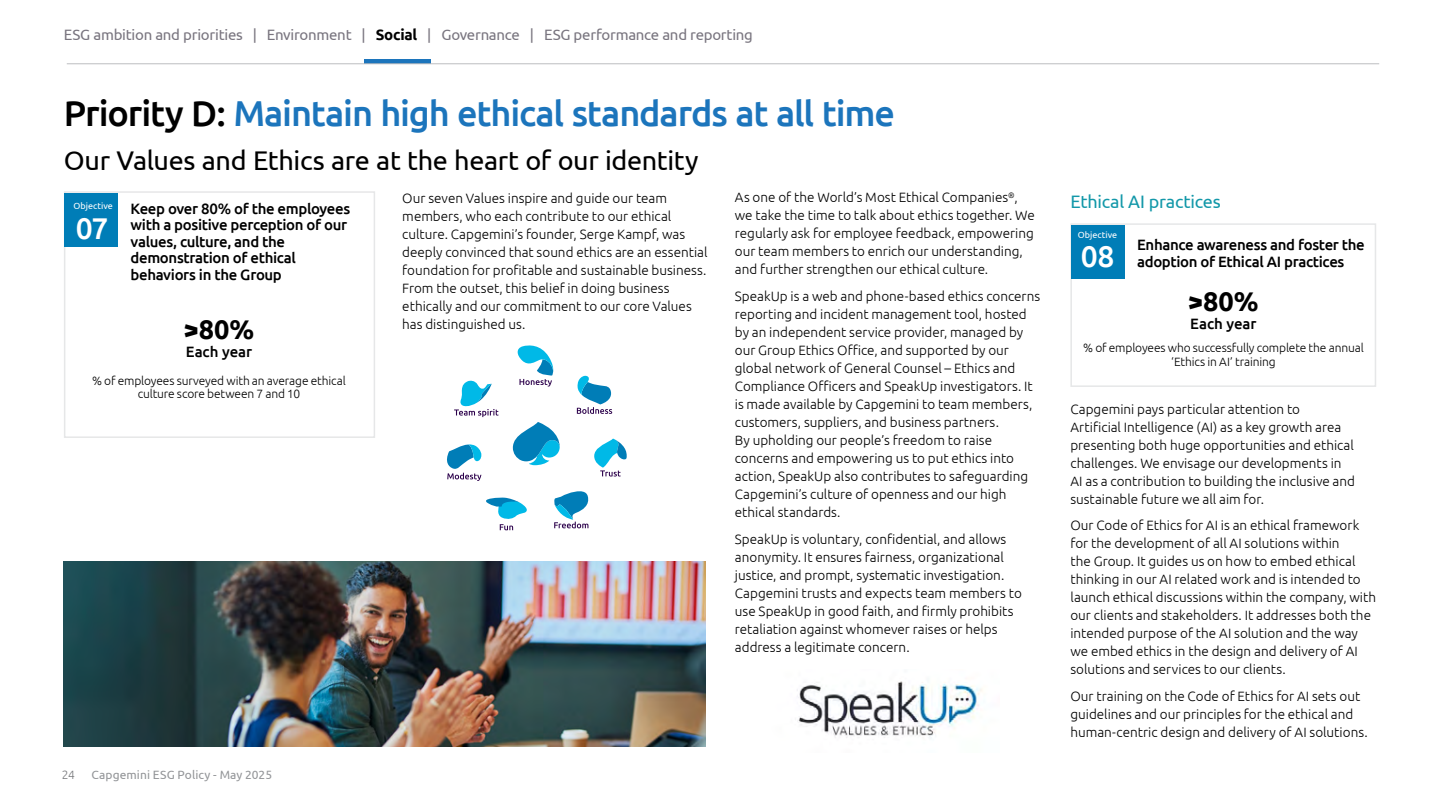
<style>
.page{position:relative;width:1440px;height:810px;background:#fff}
.page>*{position:absolute;margin:0;border:0;box-sizing:border-box;transform-origin:0 0}
.t1{font:500 36px "Ubuntu";letter-spacing:-.03em;color:#1c75bc}
.t2{font:500 30px "Ubuntu";color:#fff}
.t3{font:27px "Ubuntu";letter-spacing:-.015em;color:#000}
.t4{font:700 27px "Ubuntu";color:#000}
.t5{font:18px "Ubuntu";letter-spacing:-.01em;color:#1398a9}
.t6{font:500 15px/16.5px "Ubuntu";letter-spacing:-.025em;color:#000}
.t7{font:15px "Ubuntu";letter-spacing:-.015em;color:#79757f}
.t8{font:500 15px "Ubuntu";letter-spacing:-.005em;color:#000}
.t9{font:300 13.5px/18px "Ubuntu";color:#000}
.t10{font:300 12px/13.5px "Ubuntu";letter-spacing:-.01em;color:#000;text-align:center}
.t11{font:12px "Ubuntu";letter-spacing:.005em;color:#939598}
.t12{font:300 12px "Ubuntu";color:#77787b}
.t13{font:9px "Ubuntu";color:#fff}
.s1{font-weight:700;color:#000}
.s2{color:#000}
</style>
<div class="page">
<hr style="left:364px;top:59px;width:66px;height:4px;background:#1c75bc">
<hr style="left:67px;top:63px;width:1312px;height:1px;background:#bcbec0">
<div style="left:64px;top:191px;width:311px;height:247px;background:#fff;border:2px solid #e6e7e8"></div>
<div style="left:65px;top:193px;width:53px;height:53px;background:#007db7"></div>
<svg style="left:513px;top:422px;width:47px;height:43px"></svg>
<svg style="left:517px;top:345px;width:36px;height:42px"></svg>
<svg style="left:454px;top:380px;width:45px;height:37px"></svg>
<svg style="left:447px;top:444px;width:34px;height:37px"></svg>
<svg style="left:554px;top:491px;width:35px;height:37px"></svg>
<svg style="left:594px;top:439px;width:33px;height:38px"></svg>
<svg style="left:577px;top:375px;width:35px;height:39px"></svg>
<svg style="left:486px;top:497px;width:41px;height:33px"></svg>
<img style="left:797px;top:681px;width:186px;height:57px">
<img style="left:64px;top:561px;width:641px;height:185px">
<div style="left:1070px;top:223px;width:306px;height:164px;background:#fff;border:2px solid #e6e7e8"></div>
<div style="left:1071px;top:225px;width:53px;height:54px;background:#007db7"></div>
<p class="t7" style="left:64px;top:26px;width:691px">ESG ambition and priorities | Environment | <span class="s1">Social</span> | Governance | ESG performance and reporting</p>
<h1 class="t1" style="left:64px;top:91px;width:833px"><span class="s2">Priority D:</span> Maintain high ethical standards at all time</h1>
<h3 class="t3" style="left:64px;top:144px;width:636px">Our Values and Ethics are at the heart of our identity</h3>
<p class="t13" style="left:73px;top:200px;width:41px">Objective</p>
<h2 class="t2" style="left:76px;top:210px;width:34px">07</h2>
<p class="t6" style="left:131px;top:200px;width:221px">Keep over 80% of the employees with a positive perception of our values, culture, and the demonstration of ethical behaviors in the Group</p>
<h3 class="t4" style="left:184px;top:313px;width:72px">&gt;80%</h3>
<p class="t8" style="left:186px;top:342px;width:68px">Each year</p>
<p class="t10" style="left:92px;top:373px;width:255px">% of employees surveyed with an average ethical culture score between 7 and 10</p>
<p class="t12" style="left:62px;top:767px;width:14px">24</p>
<p class="t11" style="left:92px;top:767px;width:182px">Capgemini ESG Policy - May 2025</p>
<p class="t9" style="left:402px;top:189px;width:307px">Our seven Values inspire and guide our team members, who each contribute to our ethical culture. Capgemini’s founder, Serge Kampf, was deeply convinced that sound ethics are an essential foundation for profitable and sustainable business.<br>From the outset, this belief in doing business ethically and our commitment to our core Values has distinguished us.</p>
<p class="t9" style="left:735px;top:188px;width:302px">As one of the World’s Most Ethical Companies<sup>®</sup>, we take the time to talk about ethics together. We regularly ask for employee feedback, empowering our team members to enrich our understanding, and further strengthen our ethical culture.</p>
<p class="t9" style="left:735px;top:287px;width:307px">SpeakUp is a web and phone-based ethics concerns reporting and incident management tool, hosted by an independent service provider, managed by our Group Ethics Office, and supported by our global network of General Counsel – Ethics and Compliance Officers and SpeakUp investigators. It is made available by Capgemini to team members, customers, suppliers, and business partners.<br>By upholding our people’s freedom to raise concerns and empowering us to put ethics into action, SpeakUp also contributes to safeguarding Capgemini’s culture of openness and our high ethical standards.</p>
<p class="t9" style="left:735px;top:530px;width:288px">SpeakUp is voluntary, confidential, and allows anonymity. It ensures fairness, organizational justice, and prompt, systematic investigation.<br>Capgemini trusts and expects team members to use SpeakUp in good faith, and firmly prohibits retaliation against whomever raises or helps address a legitimate concern.</p>
<h3 class="t5" style="left:1070px;top:191px;width:152px">Ethical AI practices</h3>
<p class="t13" style="left:1078px;top:230px;width:41px">Objective</p>
<h2 class="t2" style="left:1081px;top:237px;width:35px">08</h2>
<p class="t6" style="left:1137px;top:236px;width:229px">Enhance awareness and foster the adoption of Ethical AI practices</p>
<h3 class="t4" style="left:1188px;top:285px;width:72px">&gt;80%</h3>
<p class="t8" style="left:1190px;top:314px;width:68px">Each year</p>
<p class="t10" style="left:1083px;top:341px;width:282px">% of employees who successfully complete the annual ‘Ethics in AI’ training</p>
<p class="t9" style="left:1070px;top:400px;width:286px">Capgemini pays particular attention to<br>Artificial Intelligence (AI) as a key growth area presenting both huge opportunities and ethical challenges. We envisage our developments in AI as a contribution to building the inclusive and sustainable future we all aim for.</p>
<p class="t9" style="left:1070px;top:516px;width:307px">Our Code of Ethics for AI is an ethical framework for the development of all AI solutions within<br>the Group. It guides us on how to embed ethical thinking in our AI related work and is intended to launch ethical discussions within the company, with our clients and stakeholders. It addresses both the intended purpose of the AI solution and the way we embed ethics in the design and delivery of AI solutions and services to our clients.</p>
<p class="t9" style="left:1070px;top:687px;width:299px">Our training on the Code of Ethics for AI sets out guidelines and our principles for the ethical and human‑centric design and delivery of AI solutions.</p>
</div>
